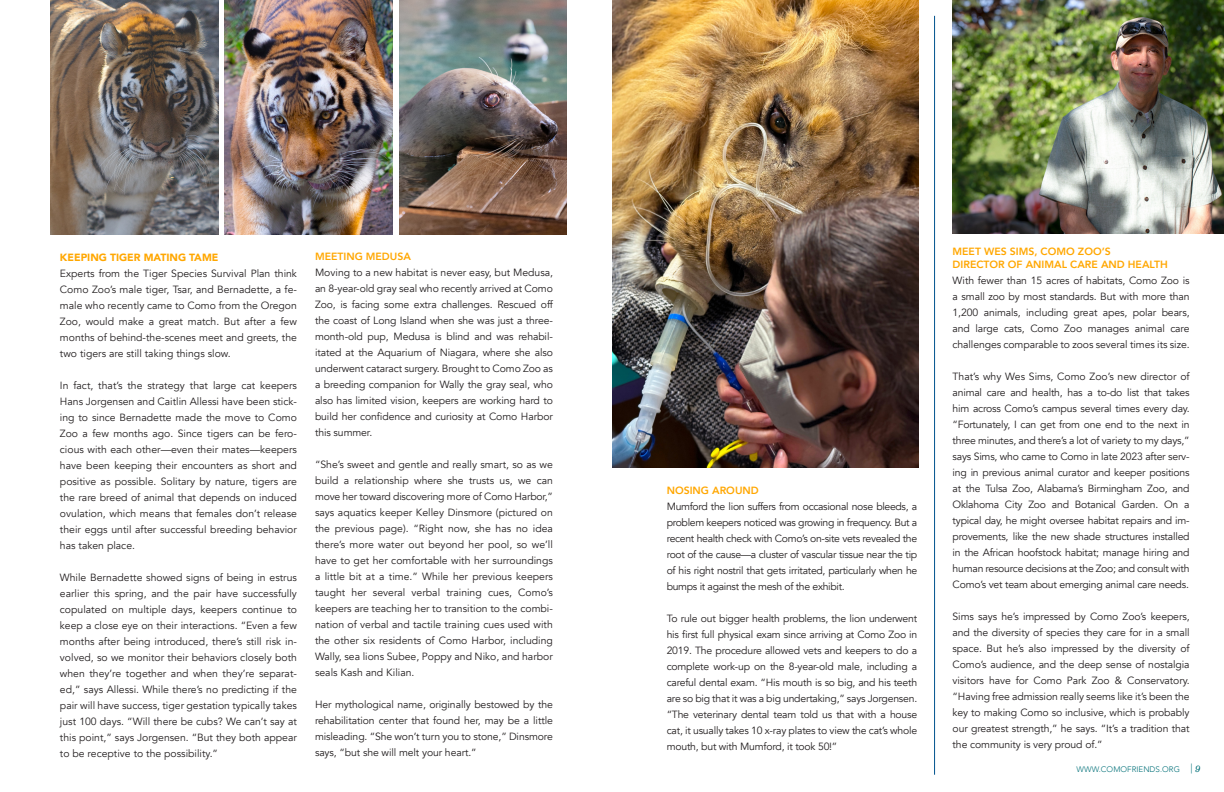
<style>
.page{position:relative;width:1224px;height:792px;background:#fff}
.page>*{position:absolute;margin:0;border:0;box-sizing:border-box;transform-origin:0 0}
.t1{font:10.4px/16px "Avenir";letter-spacing:-.01em;color:#231f20;text-align:justify}
.t2{font:800 10.4px/13px "Avenir";color:#ffa700}
.t3{font:900 10.4px "Avenir";color:#ffa700}
.t4{font:300 8px "Avenir";letter-spacing:.005em;color:#007078}
.s1{font-size:10px}
.s2{font-family:"Impressum Std";font-weight:400;font-style:italic;font-size:10px}
</style>
<div class="page">
<img style="left:225px;top:0;width:168px;height:234px">
<img style="left:953px;top:0;width:271px;height:233px">
<img style="left:399px;top:0;width:168px;height:234px">
<img style="left:612px;top:0;width:307px;height:468px">
<img style="left:51px;top:0;width:168px;height:235px">
<hr style="left:934px;top:16px;width:1px;height:759px;background:#00538d">
<p class="t3" style="left:60px;top:248px;width:160px">KEEPING TIGER MATING TAME</p>
<p class="t1" style="left:60px;top:265px;width:239px">Experts from the Tiger Species Survival Plan think Como Zoo’s male tiger, Tsar, and Bernadette, a fe&shy;male who recently came to Como from the Oregon Zoo, would make a great match. But after a few months of behind-the-scenes meet and greets, the two tigers are still taking things slow.</p>
<p class="t1" style="left:60px;top:377px;width:239px">In fact, that’s the strategy that large cat keepers Hans Jorgensen and Caitlin Allessi have been stick&shy;ing to since Bernadette made the move to Como Zoo a few months ago. Since tigers can be fero&shy;cious with each other—even their mates—keepers have been keeping their encounters as short and positive as possible. Solitary by nature, tigers are the rare breed of animal that depends on induced ovulation, which means that females don’t release their eggs until after successful breeding behavior has taken place.</p>
<p class="t1" style="left:60px;top:569px;width:239px">While Bernadette showed signs of being in estrus earlier this spring, and the pair have successfully copulated on multiple days, keepers continue to keep a close eye on their interactions. “Even a few months after being introduced, there’s still risk in&shy;volved, so we monitor their behaviors closely both when they’re together and when they’re separat&shy;ed,” says Allessi. While there’s no predicting if the pair will have success, tiger gestation typically takes just 100 days. “Will there be cubs? We can’t say at this point,” says Jorgensen. “But they both appear to be receptive to the possibility.”</p>
<p class="t2" style="left:315px;top:250px;width:97px">MEETING MEDUSA</p>
<p class="t1" style="left:315px;top:264px;width:239px">Moving to a new habitat is never easy, but Medusa, an 8-year-old gray seal who recently arrived at Como Zoo, is facing some extra challenges. Rescued off the coast of Long Island when she was just a three&shy;month-old pup, Medusa is blind and was rehabil&shy;itated at the Aquarium of Niagara, where she also underwent cataract surgery. Brought to Como Zoo as a breeding companion for Wally the gray seal, who also has limited vision, keepers are working hard to build her confidence and curiosity at Como Harbor this summer.</p>
<p class="t1" style="left:315px;top:456px;width:239px">“She’s sweet and gentle and really smart, so as we build a relationship where she trusts us, we can move her toward discovering more of Como Harbor,” says aquatics keeper Kelley Dinsmore (pictured on the previous page). “Right now, she has no idea there’s more water out beyond her pool, so we’ll have to get her comfortable with her surroundings a little bit at a time.” While her previous keepers taught her several verbal training cues, Como’s keepers are teaching her to transition to the combi&shy;nation of verbal and tactile training cues used with the other six residents of Como Harbor, including Wally, sea lions Subee, Poppy and Niko, and harbor seals Kash and Kilian.</p>
<p class="t1" style="left:315px;top:696px;width:239px">Her mythological name, originally bestowed by the rehabilitation center that found her, may be a little misleading. “She won’t turn you to stone,” Dinsmore says, “but she will melt your heart.”</p>
<p class="t2" style="left:667px;top:484px;width:94px">NOSING AROUND</p>
<p class="t1" style="left:667px;top:499px;width:252px">Mumford the lion suffers from occasional nose bleeds, a problem keepers noticed was growing in frequency. But a recent health check with Como’s on-site vets revealed the root of the cause—a cluster of vascular tissue near the tip of his right nostril that gets irritated, particularly when he bumps it against the mesh of the exhibit.</p>
<p class="t1" style="left:667px;top:611px;width:252px">To rule out bigger health problems, the lion underwent his first full physical exam since arriving at Como Zoo in 2019. The procedure allowed vets and keepers to do a complete work-up on the 8-year-old male, including a careful dental exam. “His mouth is so big, and his teeth are so big that it was a big undertaking,” says Jorgensen. “The veterinary dental team told us that with a house cat, it usually takes 10 x-ray plates to view the cat’s whole mouth, but with Mumford, it took 50!”</p>
<p class="t2" style="left:953px;top:245px;width:217px">MEET WES SIMS, COMO ZOO’S<br>DIRECTOR OF ANIMAL CARE AND HEALTH</p>
<p class="t1" style="left:953px;top:273px;width:239px">With fewer than 15 acres of habitats, Como Zoo is a small zoo by most standards. But with more than 1,200 animals, including great apes, polar bears, and large cats, Como Zoo manages animal care challenges comparable to zoos several times its size.</p>
<p class="t1" style="left:953px;top:369px;width:239px">That’s why Wes Sims, Como Zoo’s new director of animal care and health, has a to-do list that takes him across Como’s campus several times every day. “Fortunately, I can get from one end to the next in three minutes, and there’s a lot of variety to my days,” says Sims, who came to Como in late 2023 after serv&shy;ing in previous animal curator and keeper positions at the Tulsa Zoo, Alabama’s Birmingham Zoo, and Oklahoma City Zoo and Botanical Garden. On a typical day, he might oversee habitat repairs and im&shy;provements, like the new shade structures installed in the African hoofstock habitat; manage hiring and human resource decisions at the Zoo; and consult with Como’s vet team about emerging animal care needs.</p>
<p class="t1" style="left:953px;top:609px;width:239px">Sims says he’s impressed by Como Zoo’s keepers, and the diversity of species they care for in a small space. But he’s also impressed by the diversity of Como’s audience, and the deep sense of nostalgia visitors have for Como Park Zoo &amp; Conservatory. “Having free admission really seems like it’s been the key to making Como so inclusive, which is probably our greatest strength,” he says. “It’s a tradition that the community is very proud of.”</p>
<p class="t4" style="left:1077px;top:765px;width:126px">WWW.COMOFRIENDS.ORG <span class="s1">|</span> <span class="s2">9</span></p>
</div>
